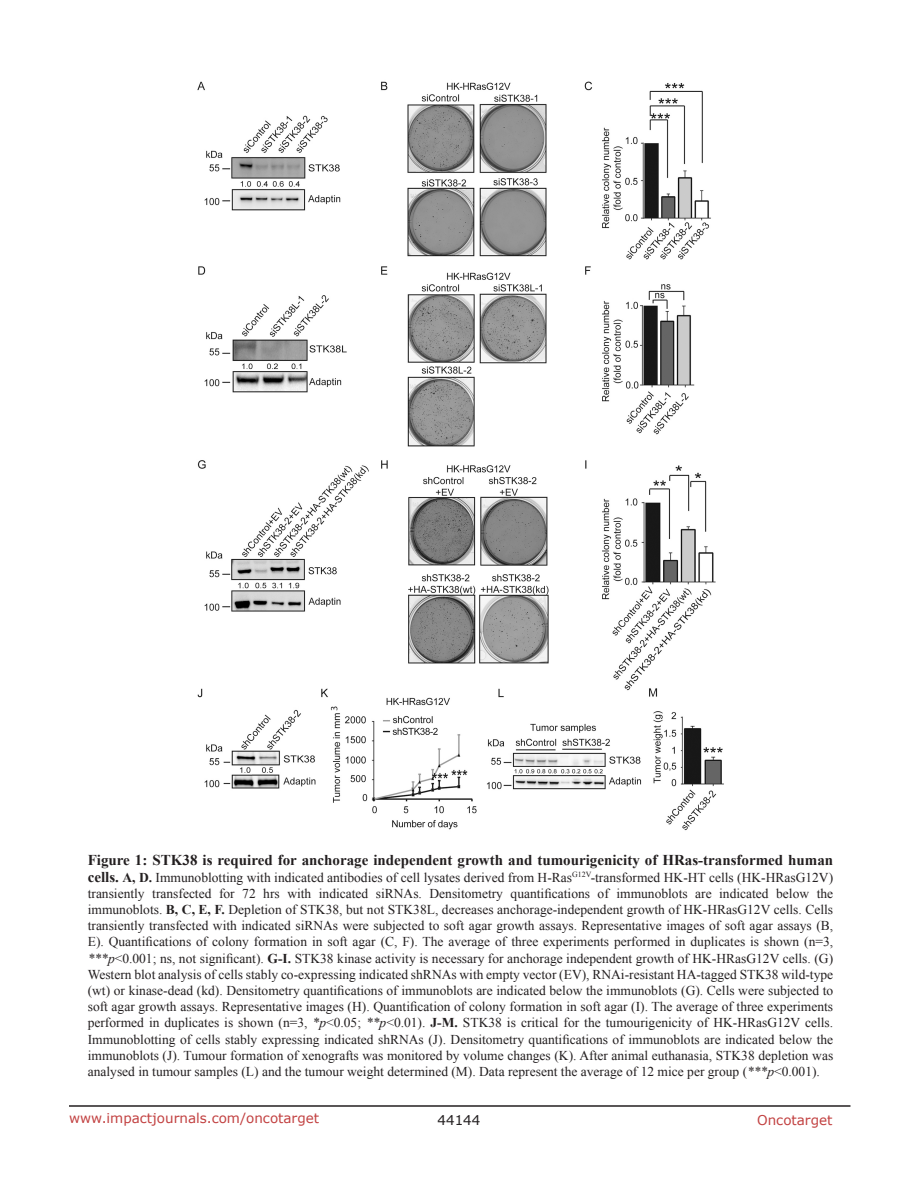
<style>
.page{position:relative;width:918px;height:1188px;background:#fff}
.page>*{position:absolute;margin:0;border:0;box-sizing:border-box;transform-origin:0 0}
.t1{font:700 15px "Times New Roman";color:#231f20}
.t2{font:13.5px/16.2px "Times New Roman";color:#231f20;text-align:justify}
.t3{font:13.5px "Verdana";color:#c24141}
.t4{font:13.5px "Verdana";color:#231f20}
.s1{font-weight:700;font-size:15px}
.s2{font-weight:700}
.s3{font-style:italic}
</style>
<div class="page">
<hr style="left:69px;top:1105px;width:781px;height:2px;background:#231f20">
<img style="left:197px;top:81px;width:527px;height:750px">
<p class="t1" style="left:88px;top:850px;width:747px">Figure 1: STK38 is required for anchorage independent growth and tumourigenicity of HRas-transformed human</p>
<p class="t2" style="left:88px;top:869px;width:747px"><span class="s1">cells.</span> <span class="s2">A, D.</span> Immunoblotting with indicated antibodies of cell lysates derived from H-Ras<sup>G12V</sup>-transformed HK-HT cells (HK-HRasG12V) transiently transfected for 72 hrs with indicated siRNAs. Densitometry quantifications of immunoblots are indicated below the immunoblots. <span class="s2">B, C, E, F.</span> Depletion of STK38, but not STK38L, decreases anchorage-independent growth of HK-HRasG12V cells. Cells transiently transfected with indicated siRNAs were subjected to soft agar growth assays. Representative images of soft agar assays (B, E). Quantifications of colony formation in soft agar (C, F). The average of three experiments performed in duplicates is shown (n=3, <span class="s3">***p</span>&lt;0.001; ns, not significant). <span class="s2">G-I.</span> STK38 kinase activity is necessary for anchorage independent growth of HK-HRasG12V cells. (G)<br>Western blot analysis of cells stably co-expressing indicated shRNAs with empty vector (EV), RNAi-resistant HA-tagged STK38 wild-type (wt) or kinase-dead (kd). Densitometry quantifications of immunoblots are indicated below the immunoblots (G). Cells were subjected to soft agar growth assays. Representative images (H). Quantification of colony formation in soft agar (I). The average of three experiments performed in duplicates is shown (n=3, <span class="s3">*p</span>&lt;0.05; <span class="s3">**p</span>&lt;0.01). <span class="s2">J-M.</span> STK38 is critical for the tumourigenicity of HK-HRasG12V cells.<br>Immunoblotting of cells stably expressing indicated shRNAs (J). Densitometry quantifications of immunoblots are indicated below the immunoblots (J). Tumour formation of xenografts was monitored by volume changes (K). After animal euthanasia, STK38 depletion was analysed in tumour samples (L) and the tumour weight determined (M). Data represent the average of 12 mice per group (<span class="s3">***p</span>&lt;0.001).</p>
<p class="t3" style="left:69px;top:1109px;width:252px">www.impactjournals.com/oncotarget</p>
<p class="t4" style="left:438px;top:1111px;width:44px">44144</p>
<p class="t3" style="left:757px;top:1111px;width:77px">Oncotarget</p>
</div>
